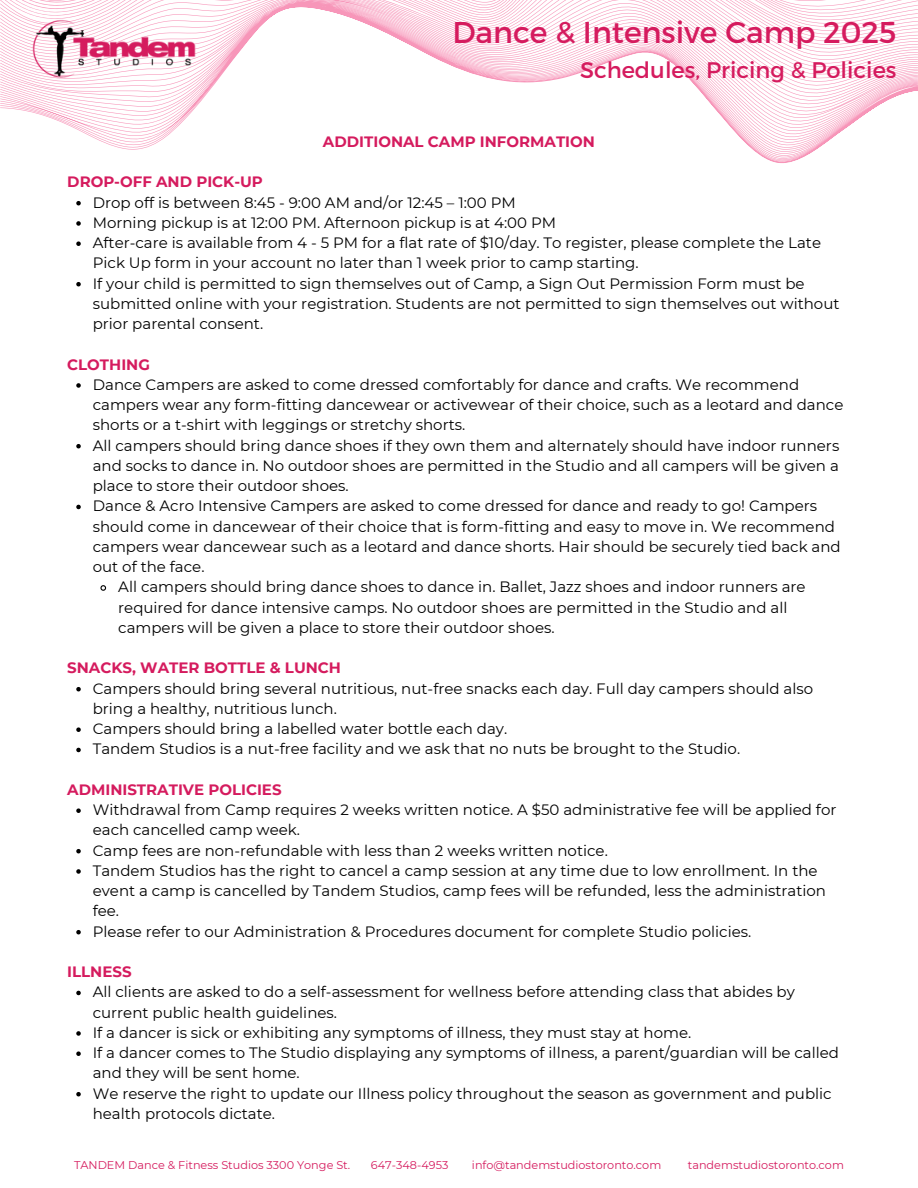
<style>
.page{position:relative;width:918px;height:1188px;background:#fff}
.page>*{position:absolute;margin:0;border:0;box-sizing:border-box;transform-origin:0 0}
.t1{font:30px "Montserrat";color:#d51b5e}
.t2{font:22.5px "Montserrat";color:#d51b5e}
.t3{font:15px/20.2px "Montserrat";color:#000}
.t4{font:700 15px "Montserrat";color:#d51b5e}
.t5{font:11.25px "Montserrat";color:#d51b5e}
</style>
<div class="page">
<svg style="left:0;top:0;width:918px;height:163px"></svg>
<img style="left:19px;top:0;width:191px;height:98px">
<svg style="left:76px;top:201px;width:5px;height:4px"></svg>
<svg style="left:76px;top:221px;width:5px;height:5px"></svg>
<svg style="left:76px;top:241px;width:5px;height:5px"></svg>
<svg style="left:76px;top:282px;width:5px;height:4px"></svg>
<svg style="left:76px;top:383px;width:5px;height:5px"></svg>
<svg style="left:76px;top:444px;width:5px;height:4px"></svg>
<svg style="left:76px;top:505px;width:5px;height:4px"></svg>
<svg style="left:100px;top:585px;width:7px;height:6px"></svg>
<svg style="left:76px;top:687px;width:5px;height:4px"></svg>
<svg style="left:76px;top:727px;width:5px;height:5px"></svg>
<svg style="left:76px;top:748px;width:5px;height:4px"></svg>
<svg style="left:76px;top:808px;width:5px;height:5px"></svg>
<svg style="left:76px;top:849px;width:5px;height:4px"></svg>
<svg style="left:76px;top:869px;width:5px;height:5px"></svg>
<svg style="left:76px;top:930px;width:5px;height:4px"></svg>
<svg style="left:76px;top:991px;width:5px;height:4px"></svg>
<svg style="left:76px;top:1031px;width:5px;height:5px"></svg>
<svg style="left:76px;top:1051px;width:5px;height:5px"></svg>
<svg style="left:76px;top:1092px;width:5px;height:4px"></svg>
<p class="t1" style="left:452px;top:13px;width:446px">Dance &amp; Intensive Camp 2025</p>
<p class="t2" style="left:580px;top:55px;width:318px">Schedules, Pricing &amp; Policies</p>
<p class="t4" style="left:323px;top:132px;width:273px">ADDITIONAL CAMP INFORMATION</p>
<p class="t4" style="left:67px;top:173px;width:197px">DROP-OFF AND PICK-UP</p>
<p class="t3" style="left:93px;top:192px;width:748px">Drop off is between 8:45 - 9:00 AM and/or 12:45 – 1:00 PM<br>Morning pickup is at 12:00 PM. Afternoon pickup is at 4:00 PM<br>After-care is available from 4 - 5 PM for a flat rate of $10/day. To register, please complete the Late Pick Up form in your account no later than 1 week prior to camp starting.<br>If your child is permitted to sign themselves out of Camp, a Sign Out Permission Form must be submitted online with your registration. Students are not permitted to sign themselves out without prior parental consent.</p>
<p class="t4" style="left:67px;top:355px;width:84px">CLOTHING</p>
<p class="t3" style="left:93px;top:374px;width:708px">Dance Campers are asked to come dressed comfortably for dance and crafts. We recommend</p>
<p class="t3" style="left:93px;top:395px;width:752px">campers wear any form-fitting dancewear or activewear of their choice, such as a leotard and dance</p>
<p class="t3" style="left:93px;top:415px;width:374px">shorts or a t-shirt with leggings or stretchy shorts.</p>
<p class="t3" style="left:93px;top:435px;width:748px">All campers should bring dance shoes if they own them and alternately should have indoor runners</p>
<p class="t3" style="left:93px;top:455px;width:748px">and socks to dance in. No outdoor shoes are permitted in the Studio and all campers will be given a</p>
<p class="t3" style="left:93px;top:476px;width:257px">place to store their outdoor shoes.</p>
<p class="t3" style="left:93px;top:496px;width:726px">Dance &amp; Acro Intensive Campers are asked to come dressed for dance and ready to go! Campers</p>
<p class="t3" style="left:93px;top:516px;width:744px">should come in dancewear of their choice that is form-fitting and easy to move in. We recommend</p>
<p class="t3" style="left:93px;top:536px;width:750px">campers wear dancewear such as a leotard and dance shorts. Hair should be securely tied back and</p>
<p class="t3" style="left:93px;top:557px;width:113px">out of the face.</p>
<p class="t3" style="left:118px;top:577px;width:689px">All campers should bring dance shoes to dance in. Ballet, Jazz shoes and indoor runners are</p>
<p class="t3" style="left:118px;top:597px;width:671px">required for dance intensive camps. No outdoor shoes are permitted in the Studio and all</p>
<p class="t3" style="left:118px;top:617px;width:438px">campers will be given a place to store their outdoor shoes.</p>
<p class="t4" style="left:67px;top:659px;width:275px">SNACKS, WATER BOTTLE &amp; LUNCH</p>
<p class="t3" style="left:93px;top:678px;width:722px">Campers should bring several nutritious, nut-free snacks each day. Full day campers should also bring a healthy, nutritious lunch.<br>Campers should bring a labelled water bottle each day.<br>Tandem Studios is a nut-free facility and we ask that no nuts be brought to the Studio.</p>
<p class="t4" style="left:67px;top:780px;width:216px">ADMINISTRATIVE POLICIES</p>
<p class="t3" style="left:93px;top:800px;width:745px">Withdrawal from Camp requires 2 weeks written notice. A $50 administrative fee will be applied for each cancelled camp week.<br>Camp fees are non-refundable with less than 2 weeks written notice.<br>Tandem Studios has the right to cancel a camp session at any time due to low enrollment. In the event a camp is cancelled by Tandem Studios, camp fees will be refunded, less the administration fee.<br>Please refer to our Administration &amp; Procedures document for complete Studio policies.</p>
<p class="t4" style="left:67px;top:963px;width:66px">ILLNESS</p>
<p class="t3" style="left:93px;top:982px;width:748px">All clients are asked to do a self-assessment for wellness before attending class that abides by current public health guidelines.<br>If a dancer is sick or exhibiting any symptoms of illness, they must stay at home.<br>If a dancer comes to The Studio displaying any symptoms of illness, a parent/guardian will be called and they will be sent home.<br>We reserve the right to update our Illness policy throughout the season as government and public health protocols dictate.</p>
<p class="t5" style="left:74px;top:1159px;width:278px">TANDEM Dance &amp; Fitness Studios 3300 Yonge St.</p>
<p class="t5" style="left:371px;top:1159px;width:79px">647-348-4953</p>
<p class="t5" style="left:472px;top:1159px;width:191px">info@tandemstudiostoronto.com</p>
<p class="t5" style="left:688px;top:1159px;width:158px">tandemstudiostoronto.com</p>
</div>
